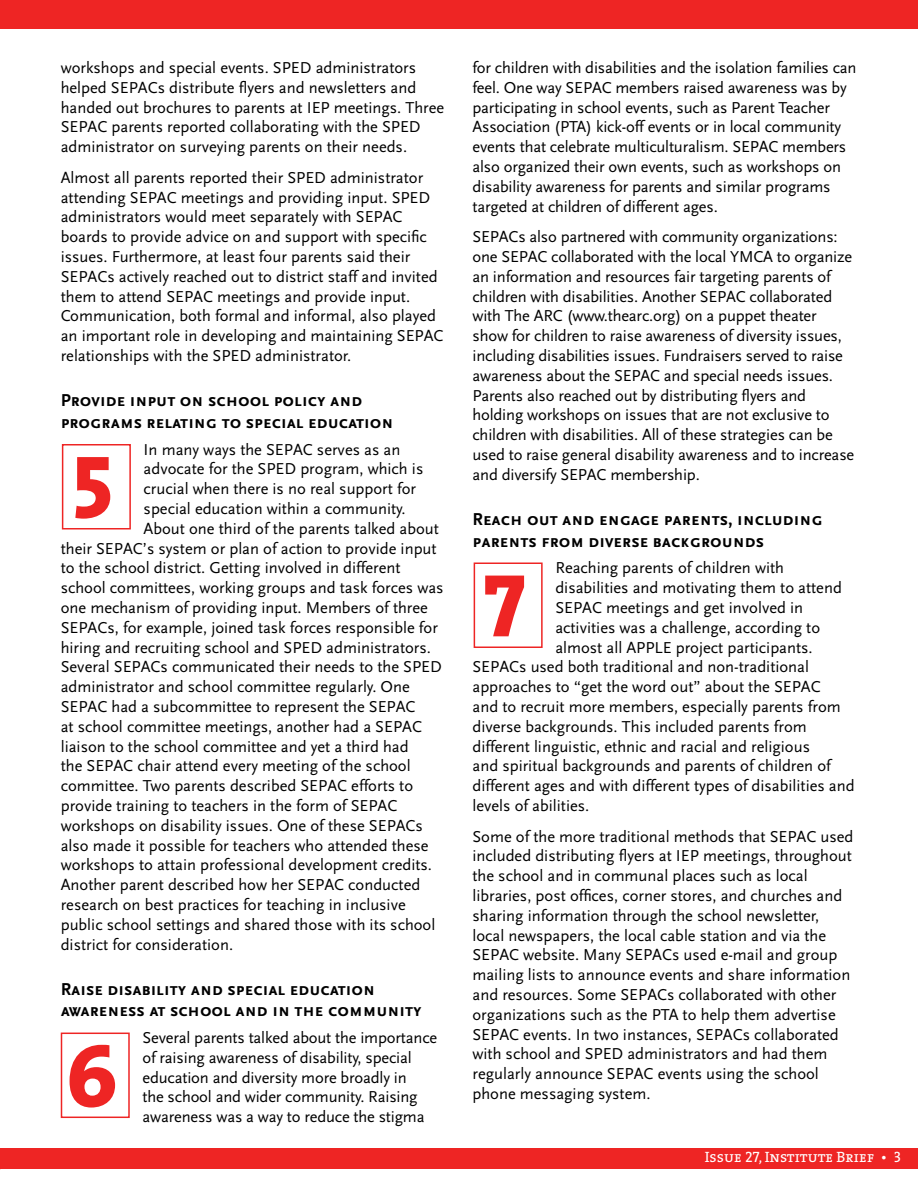
<style>
.page{position:relative;width:918px;height:1188px;background:#fff}
.page>*{position:absolute;margin:0;border:0;box-sizing:border-box;transform-origin:0 0}
.t1{font:90px "The Serif Extra Bold Caps";color:#ee2524}
.t2{font:700 18px/21.6px "Scala Sans Caps";color:#000}
.t3{font:16.5px/19.8px "Scala Sans";color:#000}
.t4{font:15px "The Serif Caps";color:#fff}
</style>
<div class="page">
<div style="left:0;top:0;width:918px;height:28px;background:#ee2524"></div>
<div style="left:0;top:1148px;width:918px;height:21px;background:#ee2524"></div>
<div style="left:61px;top:1033px;width:69px;height:85px;background:#fff;border:2px solid #ee2524"></div>
<div style="left:62px;top:444px;width:69px;height:86px;background:#fff;border:2px solid #ee2524"></div>
<div style="left:474px;top:562px;width:69px;height:86px;background:#fff;border:2px solid #ee2524"></div>
<p class="t3" style="left:61px;top:58px;width:385px">workshops and special events. SPED administrators helped SEPACs distribute flyers and newsletters and handed out brochures to parents at IEP meetings. Three SEPAC parents reported collaborating with the SPED administrator on surveying parents on their needs.</p>
<p class="t3" style="left:61px;top:168px;width:384px">Almost all parents reported their SPED administrator attending SEPAC meetings and providing input. SPED administrators would meet separately with SEPAC boards to provide advice on and support with specific issues. Furthermore, at least four parents said their SEPACs actively reached out to district staff and invited them to attend SEPAC meetings and provide input.<br>Communication, both formal and informal, also played an important role in developing and maintaining SEPAC relationships with the SPED administrator.</p>
<p class="t2" style="left:61px;top:390px;width:334px">Provide input on school policy and programs relating to special education</p>
<p class="t3" style="left:144px;top:440px;width:258px">In many ways the SEPAC serves as an</p>
<p class="t3" style="left:144px;top:459px;width:281px">advocate for the SPED program, which is</p>
<p class="t3" style="left:144px;top:479px;width:274px">crucial when there is no real support for</p>
<p class="t3" style="left:144px;top:499px;width:264px">special education within a community.</p>
<p class="t3" style="left:144px;top:519px;width:297px">About one third of the parents talked about</p>
<p class="t3" style="left:61px;top:539px;width:377px">their SEPAC’s system or plan of action to provide input</p>
<p class="t3" style="left:61px;top:558px;width:341px">to the school district. Getting involved in different</p>
<p class="t3" style="left:61px;top:578px;width:384px">school committees, working groups and task forces was</p>
<p class="t3" style="left:61px;top:598px;width:369px">one mechanism of providing input. Members of three</p>
<p class="t3" style="left:61px;top:618px;width:379px">SEPACs, for example, joined task forces responsible for</p>
<p class="t3" style="left:61px;top:638px;width:372px">hiring and recruiting school and SPED administrators.</p>
<p class="t3" style="left:61px;top:657px;width:383px">Several SEPACs communicated their needs to the SPED</p>
<p class="t3" style="left:61px;top:677px;width:351px">administrator and school committee regularly. One</p>
<p class="t3" style="left:61px;top:697px;width:356px">SEPAC had a subcommittee to represent the SEPAC</p>
<p class="t3" style="left:61px;top:717px;width:363px">at school committee meetings, another had a SEPAC</p>
<p class="t3" style="left:61px;top:737px;width:349px">liaison to the school committee and yet a third had</p>
<p class="t3" style="left:61px;top:756px;width:351px">the SEPAC chair attend every meeting of the school</p>
<p class="t3" style="left:61px;top:776px;width:354px">committee. Two parents described SEPAC efforts to</p>
<p class="t3" style="left:61px;top:796px;width:338px">provide training to teachers in the form of SEPAC</p>
<p class="t3" style="left:61px;top:816px;width:364px">workshops on disability issues. One of these SEPACs</p>
<p class="t3" style="left:61px;top:836px;width:369px">also made it possible for teachers who attended these</p>
<p class="t3" style="left:61px;top:855px;width:373px">workshops to attain professional development credits.</p>
<p class="t3" style="left:61px;top:875px;width:361px">Another parent described how her SEPAC conducted</p>
<p class="t3" style="left:61px;top:895px;width:347px">research on best practices for teaching in inclusive</p>
<p class="t3" style="left:61px;top:915px;width:376px">public school settings and shared those with its school</p>
<p class="t3" style="left:61px;top:935px;width:174px">district for consideration.</p>
<p class="t2" style="left:61px;top:978px;width:363px">Raise disability and special education awareness at school and in the community</p>
<p class="t3" style="left:142px;top:1028px;width:296px">Several parents talked about the importance of raising awareness of disability, special education and diversity more broadly in<br>the school and wider community. Raising awareness was a way to reduce the stigma</p>
<h1 class="t1" style="left:72px;top:412px;width:43px">5</h1>
<h1 class="t1" style="left:66px;top:1000px;width:54px">6</h1>
<p class="t3" style="left:472px;top:58px;width:386px">for children with disabilities and the isolation families can feel. One way SEPAC members raised awareness was by participating in school events, such as Parent Teacher Association (PTA) kick-off events or in local community events that celebrate multiculturalism. SEPAC members also organized their own events, such as workshops on disability awareness for parents and similar programs targeted at children of different ages.</p>
<p class="t3" style="left:472px;top:227px;width:383px">SEPACs also partnered with community organizations: one SEPAC collaborated with the local YMCA to organize an information and resources fair targeting parents of children with disabilities. Another SEPAC collaborated with The ARC (www.thearc.org) on a puppet theater show for children to raise awareness of diversity issues, including disabilities issues. Fundraisers served to raise awareness about the SEPAC and special needs issues.<br>Parents also reached out by distributing flyers and holding workshops on issues that are not exclusive to children with disabilities. All of these strategies can be used to raise general disability awareness and to increase and diversify SEPAC membership.</p>
<p class="t2" style="left:472px;top:509px;width:352px">Reach out and engage parents, including parents from diverse backgrounds</p>
<p class="t3" style="left:555px;top:558px;width:230px">Reaching parents of children with</p>
<p class="t3" style="left:555px;top:578px;width:288px">disabilities and motivating them to attend</p>
<p class="t3" style="left:555px;top:598px;width:249px">SEPAC meetings and get involved in</p>
<p class="t3" style="left:555px;top:618px;width:266px">activities was a challenge, according to</p>
<p class="t3" style="left:555px;top:638px;width:259px">almost all APPLE project participants.</p>
<p class="t3" style="left:472px;top:657px;width:338px">SEPACs used both traditional and non-traditional</p>
<p class="t3" style="left:472px;top:677px;width:350px">approaches to “get the word out” about the SEPAC</p>
<p class="t3" style="left:472px;top:697px;width:370px">and to recruit more members, especially parents from</p>
<p class="t3" style="left:472px;top:717px;width:336px">diverse backgrounds. This included parents from</p>
<p class="t3" style="left:472px;top:737px;width:339px">different linguistic, ethnic and racial and religious</p>
<p class="t3" style="left:472px;top:756px;width:360px">and spiritual backgrounds and parents of children of</p>
<p class="t3" style="left:472px;top:776px;width:384px">different ages and with different types of disabilities and</p>
<p class="t3" style="left:472px;top:796px;width:118px">levels of abilities.</p>
<p class="t3" style="left:472px;top:827px;width:382px">Some of the more traditional methods that SEPAC used included distributing flyers at IEP meetings, throughout the school and in communal places such as local libraries, post offices, corner stores, and churches and sharing information through the school newsletter, local newspapers, the local cable station and via the SEPAC website. Many SEPACs used e-mail and group mailing lists to announce events and share information and resources. Some SEPACs collaborated with other organizations such as the PTA to help them advertise SEPAC events. In two instances, SEPACs collaborated with school and SPED administrators and had them regularly announce SEPAC events using the school</p>
<h1 class="t1" style="left:484px;top:530px;width:44px">7</h1>
<p class="t3" style="left:472px;top:1084px;width:180px">phone messaging system.</p>
<p class="t4" style="left:705px;top:1145px;width:198px">Issue 27, Institute Brief • 3</p>
</div>
